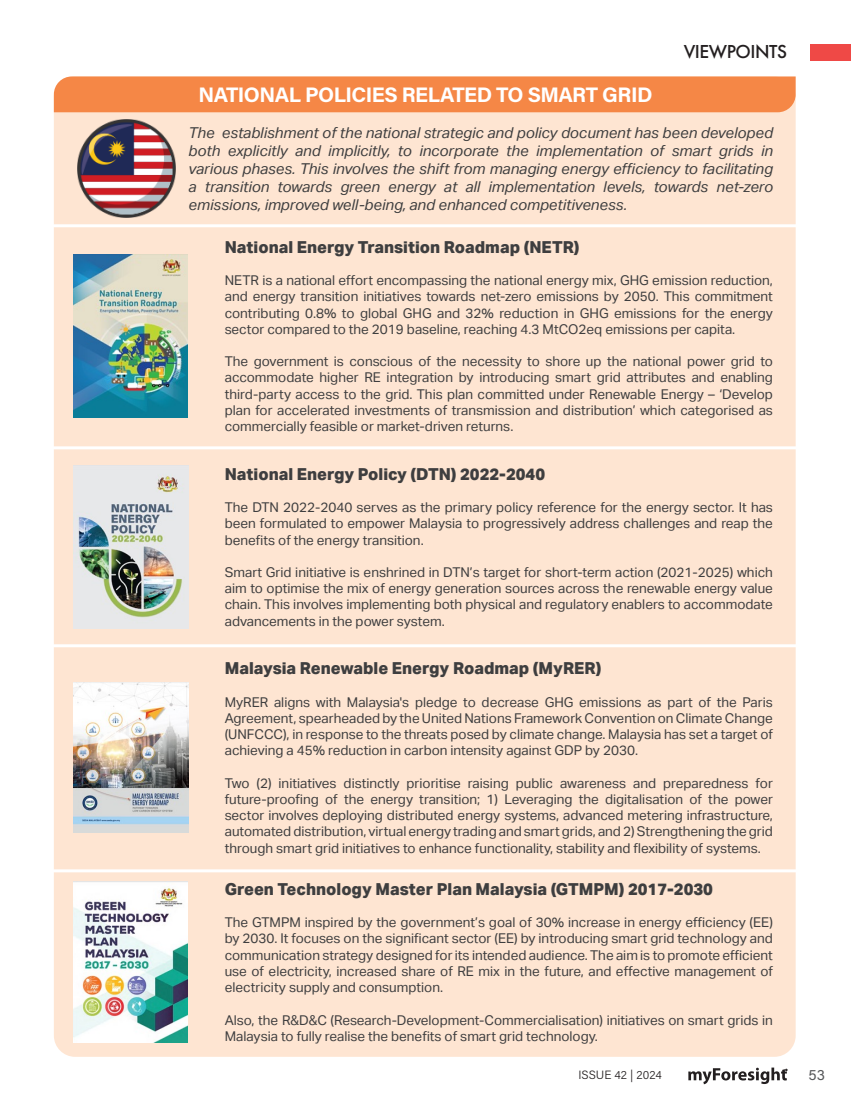
<style>
.page{position:relative;width:851px;height:1110px;background:#fff}
.page>*{position:absolute;margin:0;border:0;box-sizing:border-box;transform-origin:0 0}
.t1{font:700 21px "Acumin Pro";letter-spacing:-.025em;color:#fff}
.t2{font:500 19.5px "Futura PT";letter-spacing:-.025em;color:#231f20}
.Paragraph_Style_1{font:800 16.5px "Aktiv Grotesk";color:#3e3e3f}
.Paragraph_Style_1-2{font:italic 15px/18px "Aktiv Grotesk";color:#3e3e3f;text-align:justify}
.t3{font:15px "Acumin Pro";color:#57585a}
.Paragraph_Style_1-3{font:13.5px/16.2px "Aktiv Grotesk";color:#3e3e3f;text-align:justify}
.t4{font:300 12px "Acumin Pro";color:#231f20}
</style>
<div class="page">
<div style="left:54px;top:76px;width:741px;height:981px;background:#fee5d2;border-radius:21px"></div>
<div style="left:54px;top:76px;width:741px;height:36px;background:#f58746"></div>
<img style="left:77px;top:119px;width:99px;height:99px">
<hr style="left:44px;top:224px;width:762px;height:3px;background:#fff">
<hr style="left:44px;top:446px;width:762px;height:3px;background:#fff">
<hr style="left:44px;top:644px;width:762px;height:3px;background:#fff">
<hr style="left:44px;top:869px;width:762px;height:3px;background:#fff">
<img style="left:73px;top:254px;width:115px;height:164px">
<img style="left:73px;top:465px;width:116px;height:163px">
<img style="left:73px;top:682px;width:116px;height:151px">
<img style="left:73px;top:882px;width:115px;height:160px">
<div style="left:809px;top:44px;width:41px;height:16px;background:#ef4946"></div>
<svg style="left:688px;top:1067px;width:99px;height:17px"></svg>
<p class="t1" style="left:198px;top:80px;width:455px">NATIONAL POLICIES RELATED TO SMART GRID</p>
<h2 class="t2" style="left:683px;top:40px;width:105px">VIEWPOINTS</h2>
<p class="Paragraph_Style_1-2" style="left:189px;top:123px;width:585px">The establishment of the national strategic and policy document has been developed both explicitly and implicitly, to incorporate the implementation of smart grids in various phases. This involves the shift from managing energy efficiency to facilitating a transition towards green energy at all implementation levels, towards net-zero emissions, improved well-being, and enhanced competitiveness.</p>
<p class="Paragraph_Style_1" style="left:225px;top:237px;width:356px">National Energy Transition Roadmap (NETR)</p>
<p class="Paragraph_Style_1-3" style="left:225px;top:272px;width:549px">NETR is a national effort encompassing the national energy mix, GHG emission reduction, and energy transition initiatives towards net-zero emissions by 2050. This commitment contributing 0.8% to global GHG and 32% reduction in GHG emissions for the energy sector compared to the 2019 baseline, reaching 4.3 MtCO2eq emissions per capita.</p>
<p class="Paragraph_Style_1-3" style="left:225px;top:353px;width:549px">The government is conscious of the necessity to shore up the national power grid to accommodate higher RE integration by introducing smart grid attributes and enabling third-party access to the grid. This plan committed under Renewable Energy – ‘Develop plan for accelerated investments of transmission and distribution’ which categorised as commercially feasible or market-driven returns.</p>
<p class="Paragraph_Style_1" style="left:225px;top:464px;width:322px">National Energy Policy (DTN) 2022-2040</p>
<p class="Paragraph_Style_1-3" style="left:225px;top:499px;width:549px">The DTN 2022-2040 serves as the primary policy reference for the energy sector. It has been formulated to empower Malaysia to progressively address challenges and reap the benefits of the energy transition.</p>
<p class="Paragraph_Style_1-3" style="left:225px;top:564px;width:549px">Smart Grid initiative is enshrined in DTN’s target for short-term action (2021-2025) which aim to optimise the mix of energy generation sources across the renewable energy value chain. This involves implementing both physical and regulatory enablers to accommodate advancements in the power system.</p>
<p class="Paragraph_Style_1" style="left:225px;top:659px;width:378px">Malaysia Renewable Energy Roadmap (MyRER)</p>
<p class="Paragraph_Style_1-3" style="left:225px;top:694px;width:549px">MyRER aligns with Malaysia's pledge to decrease GHG emissions as part of the Paris Agreement, spearheaded by the United Nations Framework Convention on Climate Change (UNFCCC), in response to the threats posed by climate change. Malaysia has set a target of achieving a 45% reduction in carbon intensity against GDP by 2030.</p>
<p class="Paragraph_Style_1-3" style="left:225px;top:775px;width:549px">Two (2) initiatives distinctly prioritise raising public awareness and preparedness for future-proofing of the energy transition; 1) Leveraging the digitalisation of the power sector involves deploying distributed energy systems, advanced metering infrastructure, automated distribution, virtual energy trading and smart grids, and 2) Strengthening the grid through smart grid initiatives to enhance functionality, stability and flexibility of systems.</p>
<p class="Paragraph_Style_1" style="left:225px;top:879px;width:489px">Green Technology Master Plan Malaysia (GTMPM) 2017-2030</p>
<p class="Paragraph_Style_1-3" style="left:225px;top:914px;width:549px">The GTMPM inspired by the government’s goal of 30% increase in energy efficiency (EE) by 2030. It focuses on the significant sector (EE) by introducing smart grid technology and communication strategy designed for its intended audience. The aim is to promote efficient use of electricity, increased share of RE mix in the future, and effective management of electricity supply and consumption.</p>
<p class="Paragraph_Style_1-3" style="left:225px;top:1012px;width:549px">Also, the R&amp;D&amp;C (Research-Development-Commercialisation) initiatives on smart grids in<br>Malaysia to fully realise the benefits of smart grid technology.</p>
<p class="t4" style="left:578px;top:1067px;width:85px">ISSUE 42 | 2024</p>
<p class="t3" style="left:808px;top:1064px;width:18px">53</p>
</div>
